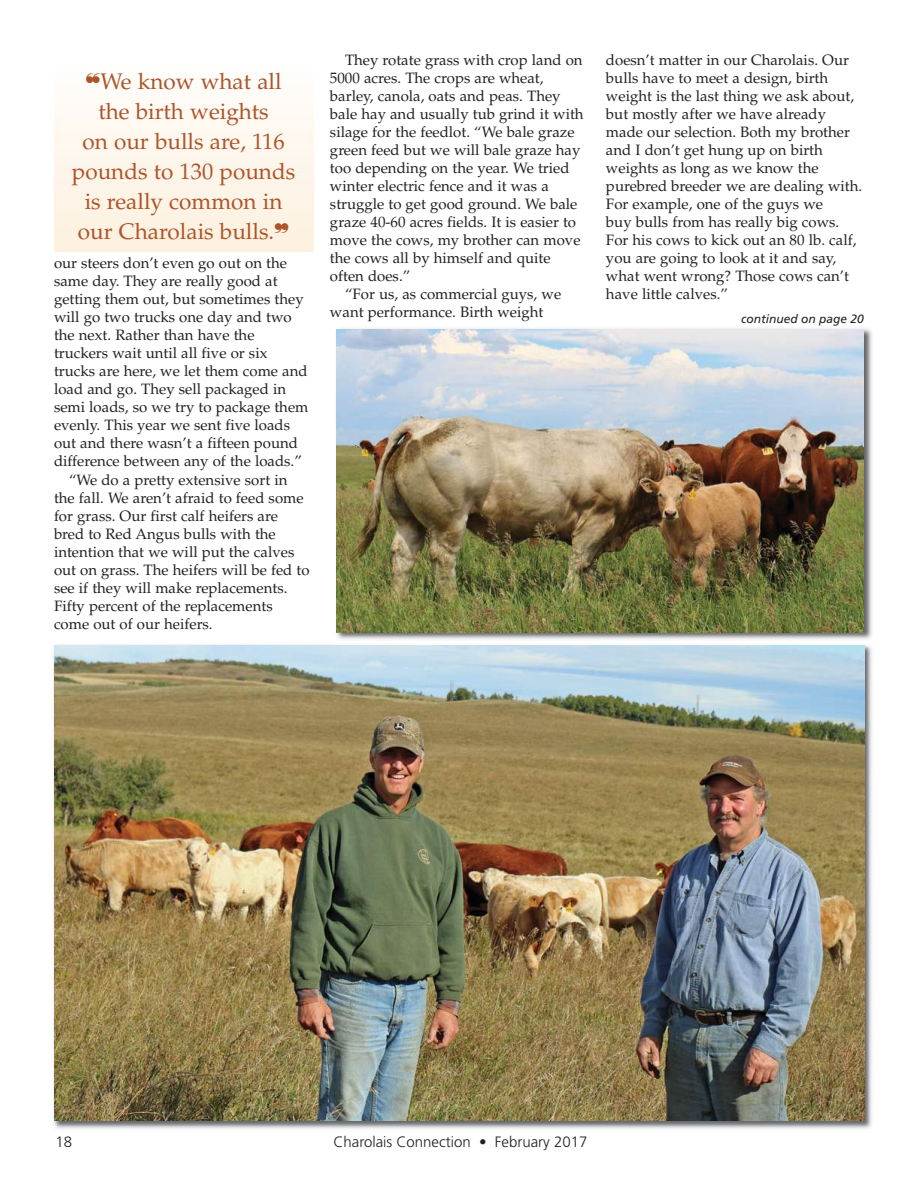
<style>
.page{position:relative;width:918px;height:1188px;background:#fff}
.page>*{position:absolute;margin:0;border:0;box-sizing:border-box;transform-origin:0 0}
.t1{font:22.5px/30px "Palatino";color:#ac5528;text-align:center}
.t2{font:15px/18px "Palatino";color:#231f20}
.t3{font:300 15px "Frutiger";color:#231f20}
.t4{font:italic 12px "Frutiger";color:#231f20}
</style>
<div class="page">
<img style="left:53px;top:644px;width:819px;height:485px">
<img style="left:54px;top:645px;width:810px;height:476px">
<img style="left:336px;top:328px;width:536px;height:312px">
<img style="left:332px;top:644px;width:540px;height:1px">
<img style="left:332px;top:645px;width:532px;height:1px">
<img style="left:336px;top:329px;width:528px;height:303px">
<h1 class="t1" style="left:72px;top:69px;width:225px">❝We know what all the birth weights<br>on our bulls are, 116 pounds to 130 pounds is really common in our Charolais bulls.❞</h1>
<p class="t2" style="left:54px;top:256px;width:235px">our steers don’t even go out on the</p>
<p class="t2" style="left:54px;top:274px;width:225px">same day. They are really good at</p>
<p class="t2" style="left:54px;top:292px;width:251px">getting them out, but sometimes they</p>
<p class="t2" style="left:54px;top:310px;width:239px">will go two trucks one day and two</p>
<p class="t2" style="left:54px;top:328px;width:202px">the next. Rather than have the</p>
<p class="t2" style="left:54px;top:346px;width:215px">truckers wait until all five or six</p>
<p class="t2" style="left:54px;top:364px;width:255px">trucks are here, we let them come and</p>
<p class="t2" style="left:54px;top:382px;width:234px">load and go. They sell packaged in</p>
<p class="t2" style="left:54px;top:400px;width:256px">semi loads, so we try to package them</p>
<p class="t2" style="left:54px;top:418px;width:238px">evenly. This year we sent five loads</p>
<p class="t2" style="left:54px;top:436px;width:246px">out and there wasn’t a fifteen pound</p>
<p class="t2" style="left:54px;top:454px;width:249px">difference between any of the loads.”</p>
<p class="t2" style="left:69px;top:472px;width:220px">“We do a pretty extensive sort in</p>
<p class="t2" style="left:54px;top:490px;width:251px">the fall. We aren’t afraid to feed some</p>
<p class="t2" style="left:54px;top:508px;width:225px">for grass. Our first calf heifers are</p>
<p class="t2" style="left:54px;top:526px;width:223px">bred to Red Angus bulls with the</p>
<p class="t2" style="left:54px;top:544px;width:242px">intention that we will put the calves</p>
<p class="t2" style="left:54px;top:562px;width:257px">out on grass. The heifers will be fed to</p>
<p class="t2" style="left:54px;top:580px;width:235px">see if they will make replacements.</p>
<p class="t2" style="left:54px;top:598px;width:220px">Fifty percent of the replacements</p>
<p class="t2" style="left:54px;top:616px;width:160px">come out of our heifers.</p>
<p class="t2" style="left:345px;top:53px;width:239px">They rotate grass with crop land on</p>
<p class="t2" style="left:330px;top:71px;width:215px">5000 acres. The crops are wheat,</p>
<p class="t2" style="left:330px;top:89px;width:232px">barley, canola, oats and peas. They</p>
<p class="t2" style="left:330px;top:107px;width:255px">bale hay and usually tub grind it with</p>
<p class="t2" style="left:330px;top:125px;width:246px">silage for the feedlot. “We bale graze</p>
<p class="t2" style="left:330px;top:143px;width:252px">green feed but we will bale graze hay</p>
<p class="t2" style="left:330px;top:161px;width:241px">too depending on the year. We tried</p>
<p class="t2" style="left:330px;top:179px;width:220px">winter electric fence and it was a</p>
<p class="t2" style="left:330px;top:197px;width:249px">struggle to get good ground. We bale</p>
<p class="t2" style="left:330px;top:215px;width:248px">graze 40-60 acres fields. It is easier to</p>
<p class="t2" style="left:330px;top:233px;width:252px">move the cows, my brother can move</p>
<p class="t2" style="left:330px;top:251px;width:222px">the cows all by himself and quite</p>
<p class="t2" style="left:330px;top:269px;width:82px">often does.”</p>
<p class="t2" style="left:345px;top:287px;width:218px">“For us, as commercial guys, we</p>
<p class="t2" style="left:330px;top:305px;width:215px">want performance. Birth weight</p>
<p class="t2" style="left:606px;top:53px;width:258px">doesn’t matter in our Charolais. Our bulls have to meet a design, birth weight is the last thing we ask about, but mostly after we have already made our selection. Both my brother and I don’t get hung up on birth weights as long as we know the purebred breeder we are dealing with.<br>For example, one of the guys we<br>buy bulls from has really big cows.<br>For his cows to kick out an 80 lb. calf, you are going to look at it and say, what went wrong? Those cows can’t have little calves.”</p>
<p class="t4" style="left:741px;top:314px;width:124px">continued on page 20</p>
<p class="t3" style="left:56px;top:1136px;width:18px">18</p>
<p class="t3" style="left:334px;top:1136px;width:255px">Charolais Connection • February 2017</p>
</div>
